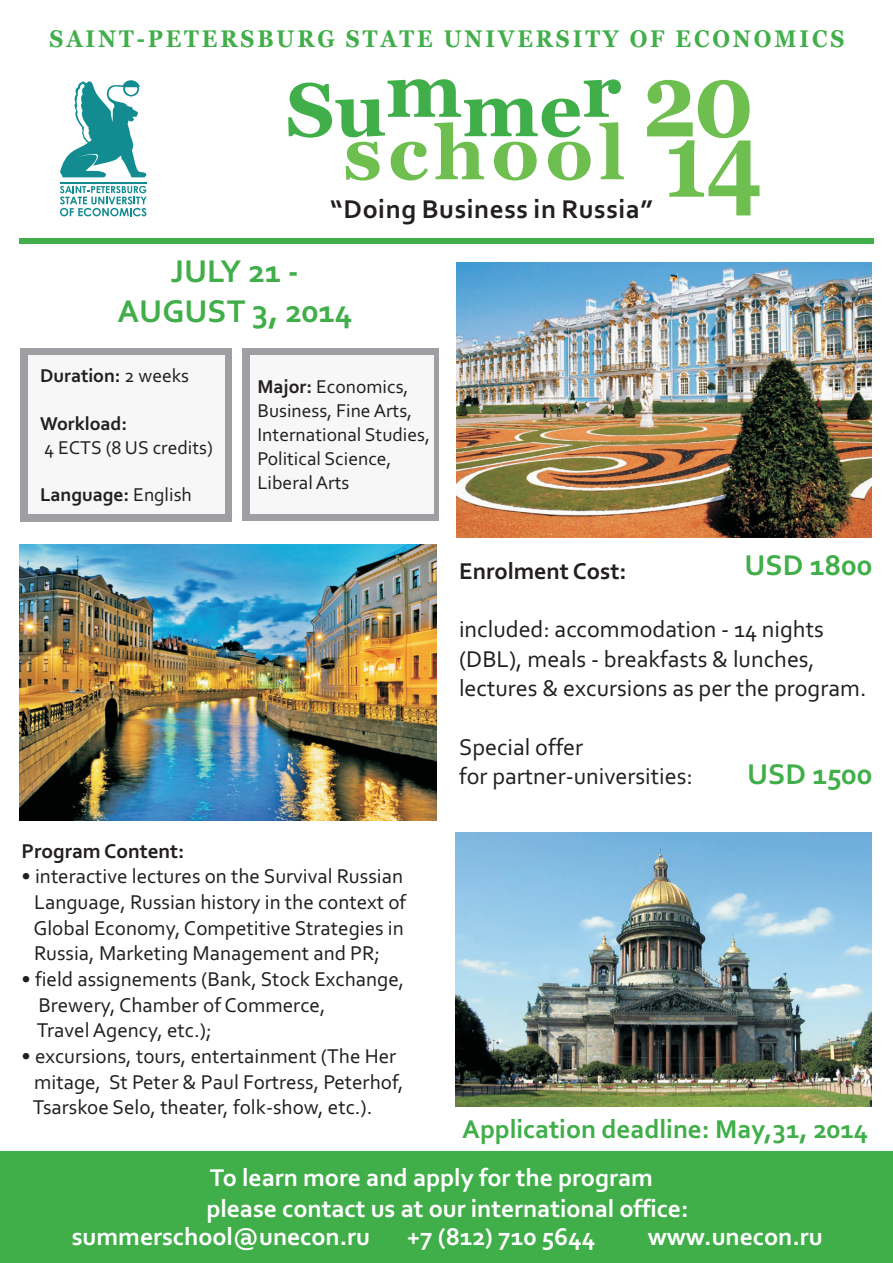
<style>
.page{position:relative;width:893px;height:1263px;background:#fff}
.page>*{position:absolute;margin:0;border:0;box-sizing:border-box;transform-origin:0 0}
.t1{font:700 104.25px "Georgia";color:#6fbf50;scale:.83 1}
.t2{font:700 75.45px "Georgia";letter-spacing:.08em;color:#6fbf50}
.t3{font:700 75.45px "Georgia";color:#40ae49}
.t4{font:700 33px/40.3px "Corbel";color:#40ae49;text-align:center}
.t5{font:700 30px "Corbel";color:#40ae49}
.t6{font:700 27px "Corbel";color:#40ae49}
.t7{font:700 27px "Corbel";letter-spacing:.025em;color:#231f20}
.t8{font:700 25.5px/31.2px "Corbel";color:#fff}
.t9{font:24px/29.2px "Corbel";color:#231f20}
.t10{font:700 24px "Corbel";color:#231f20}
.t11{font:700 23.85px "Georgia";letter-spacing:.135em;color:#40ae49;scale:.9 1}
.t12{font:21px/25.7px "Corbel";color:#231f20}
.t13{font:700 21px "Corbel";color:#231f20}
.t14{font:19.5px/23.9px "Corbel";color:#231f20}
.t15{font:700 19.5px "Corbel";color:#231f20}
.s1{font-weight:400}
.s2{font-weight:700}
</style>
<div class="page">
<div style="left:0;top:1152px;width:893px;height:111px;background:#40ae49"></div>
<div style="left:19px;top:238px;width:855px;height:6px;background:#40ae49"></div>
<div style="left:28px;top:355px;width:197px;height:159px;background:#f7f7f8"></div>
<div style="left:250px;top:355px;width:184px;height:158px;background:#f7f7f8"></div>
<img style="left:456px;top:262px;width:416px;height:275px">
<img style="left:19px;top:544px;width:417px;height:276px">
<svg style="left:60px;top:80px;width:87px;height:97px"></svg>
<hr style="left:60px;top:182px;width:86px;height:2px;background:#128c91">
<svg style="left:60px;top:186px;width:87px;height:30px"></svg>
<img style="left:456px;top:833px;width:415px;height:273px">
<p class="t11" style="left:49px;top:29px;width:885px">SAINT-PETERSBURG STATE UNIVERSITY OF ECONOMICS</p>
<h2 class="t3" style="left:286px;top:79px;width:337px">Summer</h2>
<h2 class="t2" style="left:343px;top:122px;width:412px">school<sup>20</sup></h2>
<h1 class="t1" style="left:664px;top:118px;width:120px">14</h1>
<p class="t7" style="left:330px;top:198px;width:324px">“Doing Business in Russia”</p>
<h3 class="t4" style="left:118px;top:254px;width:236px">JULY 21 -<br>AUGUST 3, 2014</h3>
<p class="t15" style="left:40px;top:368px;width:151px">Duration: <span class="s1">2 weeks</span></p>
<p class="t15" style="left:40px;top:415px;width:89px">Workload:</p>
<p class="t14" style="left:44px;top:437px;width:170px">4 ECTS (8 US credits)</p>
<p class="t15" style="left:40px;top:487px;width:153px">Language: <span class="s1">English</span></p>
<p class="t14" style="left:257px;top:377px;width:174px"><span class="s2">Major:</span> Economics,<br>Business, Fine Arts,<br>International Studies,<br>Political Science,<br>Liberal Arts</p>
<p class="t10" style="left:459px;top:561px;width:169px">Enrolment Cost:</p>
<h3 class="t5" style="left:745px;top:553px;width:129px">USD 1800</h3>
<p class="t9" style="left:459px;top:617px;width:409px">included: accommodation - 14 nights (DBL), meals - breakfasts &amp; lunches, lectures &amp; excursions as per the program.</p>
<p class="t9" style="left:459px;top:734px;width:235px">Special offer<br>for partner-universities:</p>
<h3 class="t5" style="left:747px;top:761px;width:127px">USD 1500</h3>
<p class="t13" style="left:22px;top:842px;width:164px">Program Content:</p>
<p class="t12" style="left:33px;top:865px;width:374px;text-indent:-12px">• interactive lectures on the Survival Russian Language, Russian history in the context of Global Economy, Competitive Strategies in Russia, Marketing Management and PR;</p>
<p class="t12" style="left:37px;top:968px;width:369px;text-indent:-15px">• field assignements (Bank, Stock Exchange,<br>Brewery, Chamber of Commerce,<br>Travel Agency, etc.);</p>
<p class="t12" style="left:33px;top:1045px;width:373px;text-indent:-11px">• excursions, tours, entertainment (The Her mitage, St Peter &amp; Paul Fortress, Peterhof,<br>Tsarskoe Selo, theater, folk-show, etc.).</p>
<p class="t6" style="left:462px;top:1118px;width:407px">Application deadline: May,31, 2014</p>
<p class="t8" style="left:206px;top:1164px;width:484px">To learn more and apply for the program please contact us at our international office:</p>
<p class="t8" style="left:72px;top:1223px;width:300px">summerschool@unecon.ru</p>
<p class="t8" style="left:407px;top:1223px;width:190px">+7 (812) 710 5644</p>
<p class="t8" style="left:648px;top:1223px;width:176px">www.unecon.ru</p>
</div>
